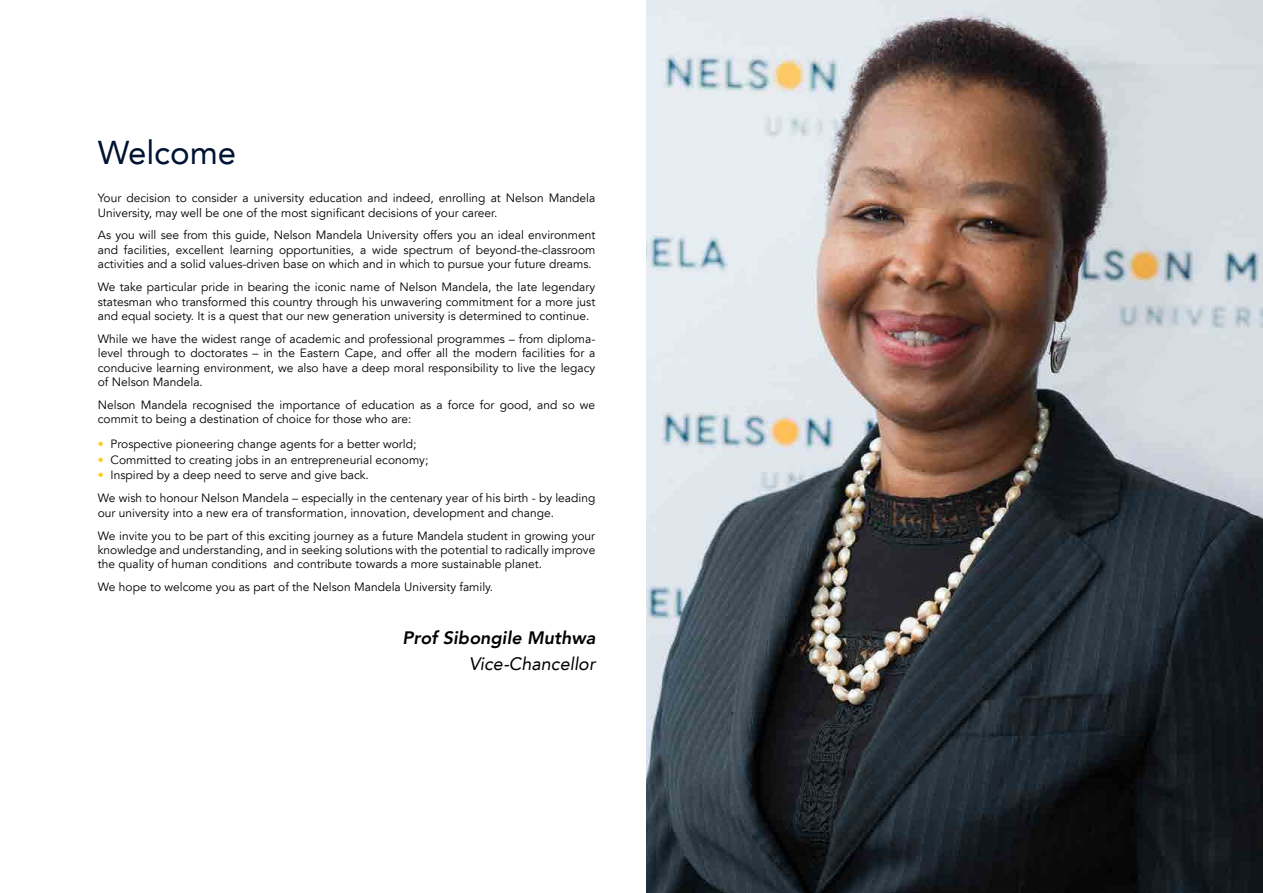
<style>
.page{position:relative;width:1263px;height:893px;background:#fff}
.page>*{position:absolute;margin:0;border:0;box-sizing:border-box;transform-origin:0 0}
.t1{font:33px "Avenir LT";color:#001333}
.t2{font:italic 800 18px "Avenir LT";color:#000}
.t3{font:italic 18px "Avenir LT";color:#000}
.t4{font:12px/14.4px "Avenir LT";color:#000}
.s1{color:#ffcb1f}
</style>
<div class="page">
<img style="left:646px;top:0;width:617px;height:893px">
<h1 class="t1" style="left:98px;top:134px;width:140px">Welcome</h1>
<p class="t4" style="left:98px;top:191px;width:499px">Your decision to consider a university education and indeed, enrolling at Nelson Mandela<br>University, may well be one of the most significant decisions of your career.</p>
<p class="t4" style="left:98px;top:228px;width:499px;text-align:justify">As you will see from this guide, Nelson Mandela University offers you an ideal environment and facilities, excellent learning opportunities, a wide spectrum of beyond-the-classroom activities and a solid values-driven base on which and in which to pursue your future dreams.</p>
<p class="t4" style="left:98px;top:280px;width:499px;text-align:justify">We take particular pride in bearing the iconic name of Nelson Mandela, the late legendary statesman who transformed this country through his unwavering commitment for a more just and equal society. It is a quest that our new generation university is determined to continue.</p>
<p class="t4" style="left:98px;top:332px;width:499px;text-align:justify">While we have the widest range of academic and professional programmes – from diploma&shy;level through to doctorates – in the Eastern Cape, and offer all the modern facilities for a conducive learning environment, we also have a deep moral responsibility to live the legacy of Nelson Mandela.</p>
<p class="t4" style="left:98px;top:398px;width:499px">Nelson Mandela recognised the importance of education as a force for good, and so we commit to being a destination of choice for those who are:</p>
<p class="t4" style="left:98px;top:437px;width:320px"><span class="s1">•</span> Prospective pioneering change agents for a better world;</p>
<p class="t4" style="left:98px;top:453px;width:332px"><span class="s1">•</span> Committed to creating jobs in an entrepreneurial economy;</p>
<p class="t4" style="left:98px;top:464px;width:499px;line-height:23px"><span class="s1">•</span> Inspired by a deep need to serve and give back.<br>We wish to honour Nelson Mandela – especially in the centenary year of his birth - by leading</p>
<p class="t4" style="left:98px;top:501px;width:499px;line-height:23px">our university into a new era of transformation, innovation, development and change.<br>We invite you to be part of this exciting journey as a future Mandela student in growing your</p>
<p class="t4" style="left:98px;top:543px;width:499px">knowledge and understanding, and in seeking solutions with the potential to radically improve the quality of human conditions and contribute towards a more sustainable planet.</p>
<p class="t4" style="left:98px;top:580px;width:397px">We hope to welcome you as part of the Nelson Mandela University family.</p>
<h2 class="t2" style="left:403px;top:627px;width:194px">Prof Sibongile Muthwa</h2>
<h2 class="t3" style="left:469px;top:653px;width:128px">Vice-Chancellor</h2>
</div>
